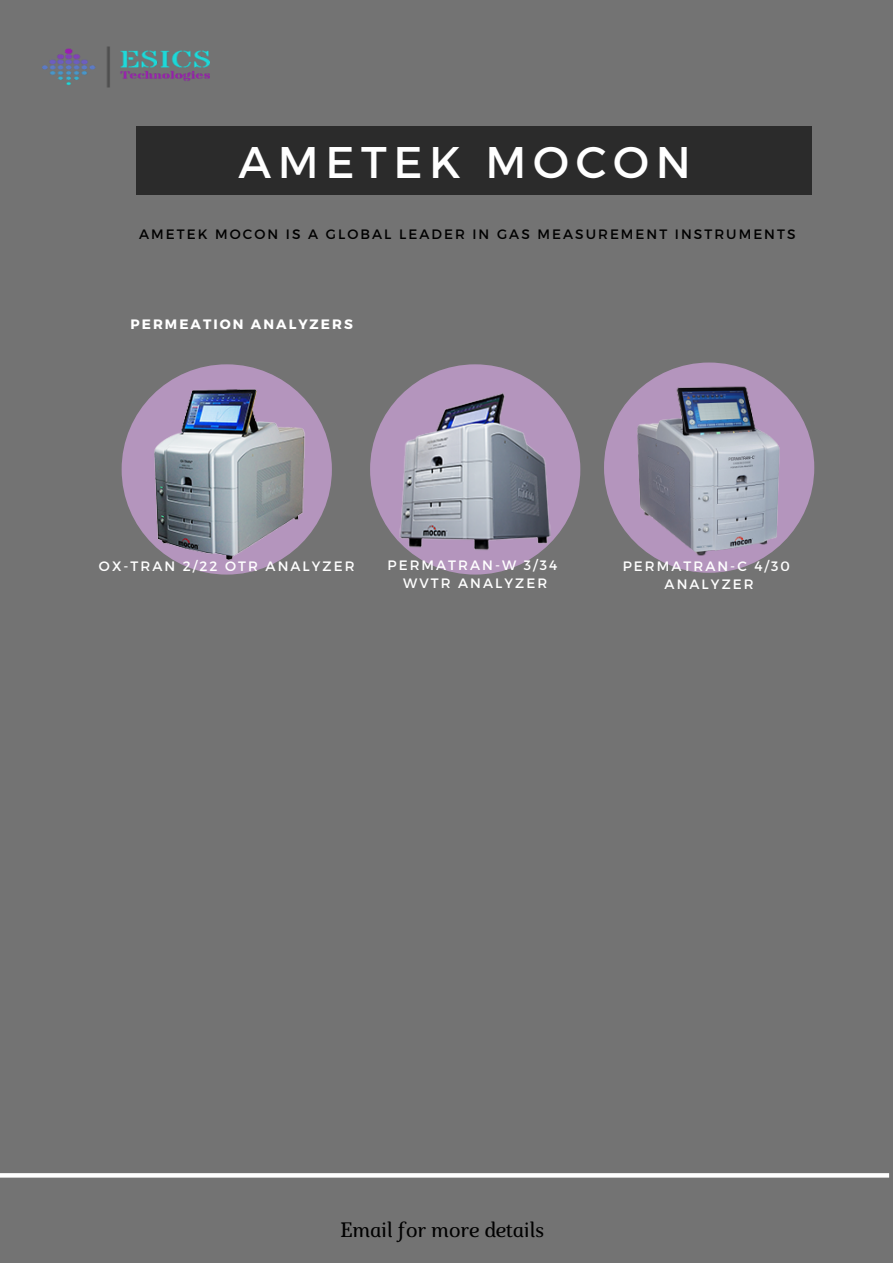
<style>
.page{position:relative;width:893px;height:1264px;background:#fff}
.page>*{position:absolute;margin:0;border:0;box-sizing:border-box;transform-origin:0 0}
.t1{font:44.25px "Montserrat";letter-spacing:.15em;color:#fff}
.t2{font:italic 20.85px "Marta";color:#000}
.t3{font:13.65px "Montserrat";letter-spacing:.15em;color:#fff}
.t4{font:13.65px "Montserrat";letter-spacing:.15em;color:#000}
.t5{font:700 13.65px "Montserrat";letter-spacing:.15em;color:#fff}
</style>
<div class="page">
<div style="left:0;top:0;width:892px;height:1262px;background:#737373"></div>
<div style="left:122px;top:364px;width:210px;height:210px;background:#b495bd;border-radius:50%"></div>
<div style="left:370px;top:364px;width:210px;height:210px;background:#b495bd;border-radius:50%"></div>
<div style="left:604px;top:362px;width:210px;height:211px;background:#b495bd;border-radius:50%"></div>
<img style="left:121px;top:386px;width:211px;height:175px">
<img style="left:370px;top:380px;width:211px;height:182px">
<img style="left:604px;top:385px;width:211px;height:173px">
<svg style="left:0;top:1173px;width:889px;height:4px;background:#fafafa"></svg>
<img style="left:43px;top:46px;width:166px;height:42px">
<p class="t1" style="left:238px;top:133px;width:454px">AMETEK MOCON</p>
<p class="t4" style="left:139px;top:225px;width:657px">AMETEK MOCON IS A GLOBAL LEADER IN GAS MEASUREMENT INSTRUMENTS</p>
<p class="t5" style="left:130px;top:315px;width:224px">PERMEATION ANALYZERS</p>
<p class="t3" style="left:99px;top:557px;width:257px">OX-TRAN 2/22 OTR ANALYZER</p>
<p class="t3" style="left:387px;top:556px;width:171px">PERMATRAN-W 3/34</p>
<p class="t3" style="left:403px;top:574px;width:145px">WVTR ANALYZER</p>
<p class="t3" style="left:622px;top:557px;width:169px">PERMATRAN-C 4/30</p>
<p class="t3" style="left:664px;top:575px;width:90px">ANALYZER</p>
<p class="t2" style="left:340px;top:1221px;width:205px">Email for more details</p>
</div>
